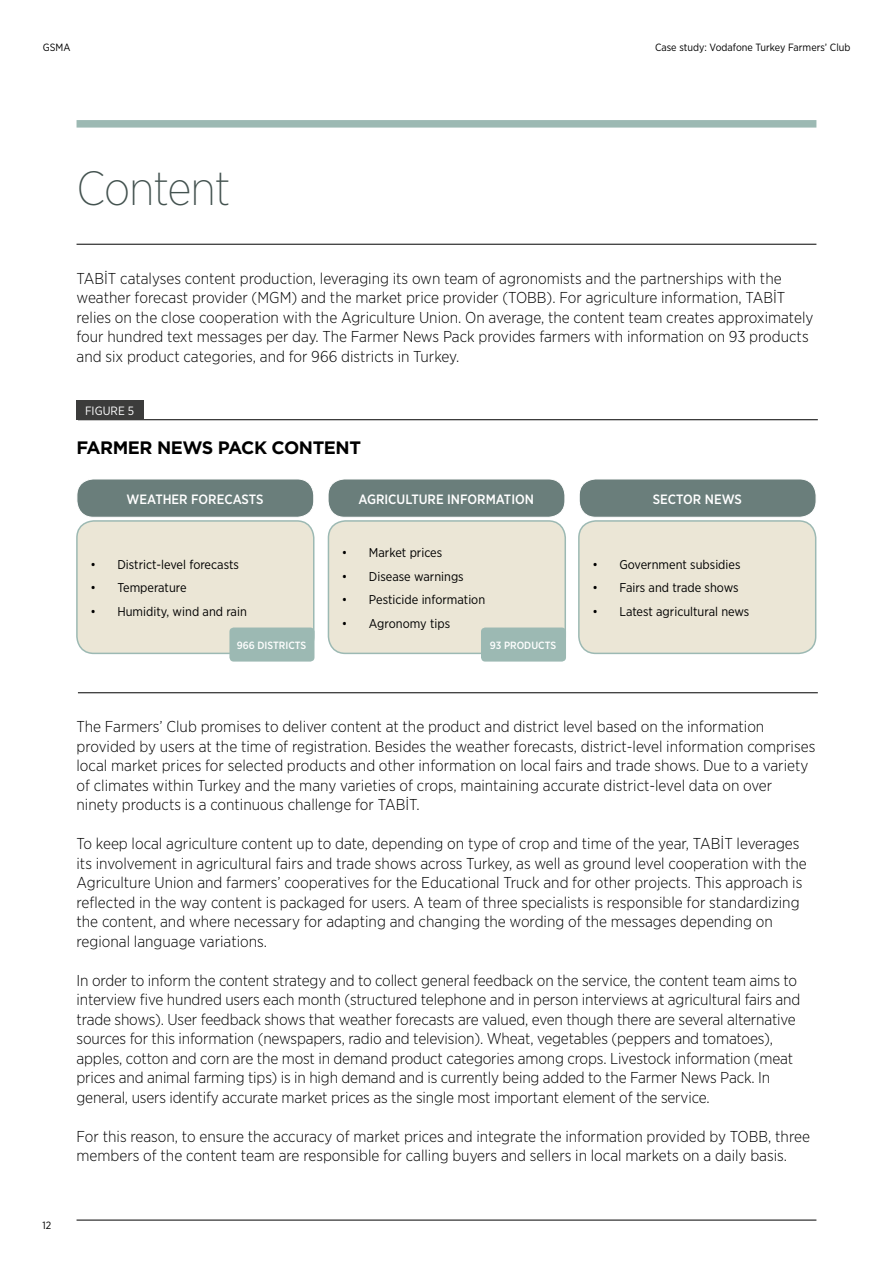
<style>
.page{position:relative;width:893px;height:1263px;background:#fff}
.page>*{position:absolute;margin:0;border:0;box-sizing:border-box;transform-origin:0 0}
.t1{font:200 48px "Gotham Narrow";letter-spacing:-.02em;color:#43524f}
.t2{font:700 18px "Gotham";letter-spacing:-.025em;color:#000}
.t3{font:300 15.75px/19.5px "Gotham Narrow";color:#000}
.t4{font:500 13.5px "Gotham Narrow";color:#fff}
.t5{font:12.75px "Gotham Narrow";color:#000}
.t6{font:12px "Gotham Narrow";color:#fff}
.t7{font:10.5px "Gotham Narrow";color:#000}
.t8{font:500 10.5px "Gotham Narrow";color:#fff}
</style>
<div class="page">
<div style="left:77px;top:120px;width:739px;height:8px;background:#9cb9b3"></div>
<hr style="left:77px;top:244px;width:739px;height:1px;background:#000">
<hr style="left:78px;top:419px;width:740px;height:1px;background:#000">
<hr style="left:78px;top:692px;width:740px;height:1px;background:#000">
<div style="left:77px;top:401px;width:67px;height:19px;background:#3c3c3b"></div>
<div style="left:77px;top:479px;width:237px;height:38px;background:#6a7e7b;border-radius:16px"></div>
<div style="left:77px;top:479px;width:237px;height:39px;border:1px solid #fff;border-radius:16px"></div>
<div style="left:77px;top:521px;width:237px;height:132px;background:#ebe6d6;border-radius:17px"></div>
<div style="left:76px;top:520px;width:238px;height:134px;border:2px solid #9cb9b3;border-radius:17px"></div>
<div style="left:328px;top:521px;width:237px;height:132px;background:#ebe6d6;border-radius:17px"></div>
<div style="left:328px;top:520px;width:238px;height:134px;border:2px solid #9cb9b3;border-radius:17px"></div>
<div style="left:579px;top:521px;width:237px;height:132px;background:#ebe6d6;border-radius:17px"></div>
<div style="left:578px;top:520px;width:238px;height:134px;border:2px solid #9cb9b3;border-radius:17px"></div>
<div style="left:328px;top:479px;width:237px;height:38px;background:#6a7e7b;border-radius:16px"></div>
<div style="left:328px;top:479px;width:237px;height:39px;border:1px solid #fff;border-radius:16px"></div>
<div style="left:579px;top:479px;width:237px;height:38px;background:#6a7e7b;border-radius:16px"></div>
<div style="left:579px;top:479px;width:237px;height:39px;border:1px solid #fff;border-radius:16px"></div>
<div style="left:229px;top:627px;width:85px;height:35px;background:#9cb9b3;border-radius:4px"></div>
<div style="left:481px;top:627px;width:85px;height:35px;background:#9cb9b3;border-radius:4px"></div>
<hr style="left:77px;top:1220px;width:739px;height:1px;background:#000">
<p class="t7" style="left:43px;top:41px;width:29px">GSMA</p>
<p class="t7" style="left:655px;top:41px;width:197px">Case study: Vodafone Turkey Farmers’ Club</p>
<h1 class="t1" style="left:77px;top:159px;width:156px">Content</h1>
<p class="t3" style="left:77px;top:268px;width:738px">TABİT catalyses content production, leveraging its own team of agronomists and the partnerships with the weather forecast provider (MGM) and the market price provider (TOBB). For agriculture information, TABİT relies on the close cooperation with the Agriculture Union. On average, the content team creates approximately four hundred text messages per day. The Farmer News Pack provides farmers with information on 93 products and six product categories, and for 966 districts in Turkey.</p>
<p class="t6" style="left:85px;top:403px;width:51px">FIGURE 5</p>
<p class="t2" style="left:77px;top:436px;width:286px">FARMER NEWS PACK CONTENT</p>
<p class="t4" style="left:127px;top:490px;width:138px">WEATHER FORECASTS</p>
<p class="t5" style="left:90px;top:556px;width:150px">• District-level forecasts</p>
<p class="t5" style="left:90px;top:580px;width:98px">• Temperature</p>
<p class="t5" style="left:90px;top:603px;width:158px">• Humidity, wind and rain</p>
<p class="t4" style="left:358px;top:490px;width:177px">AGRICULTURE INFORMATION</p>
<p class="t4" style="left:653px;top:490px;width:91px">SECTOR NEWS</p>
<p class="t5" style="left:342px;top:545px;width:102px">• Market prices</p>
<p class="t5" style="left:342px;top:568px;width:123px">• Disease warnings</p>
<p class="t5" style="left:342px;top:592px;width:145px">• Pesticide information</p>
<p class="t5" style="left:342px;top:615px;width:110px">• Agronomy tips</p>
<p class="t5" style="left:592px;top:556px;width:150px">• Government subsidies</p>
<p class="t5" style="left:592px;top:580px;width:148px">• Fairs and trade shows</p>
<p class="t5" style="left:592px;top:603px;width:159px">• Latest agricultural news</p>
<p class="t8" style="left:237px;top:638px;width:71px">966 DISTRICTS</p>
<p class="t8" style="left:490px;top:638px;width:68px">93 PRODUCTS</p>
<p class="t7" style="left:43px;top:1219px;width:10px">12</p>
<p class="t3" style="left:77px;top:716px;width:740px">The Farmers’ Club promises to deliver content at the product and district level based on the information provided by users at the time of registration. Besides the weather forecasts, district-level information comprises local market prices for selected products and other information on local fairs and trade shows. Due to a variety of climates within Turkey and the many varieties of crops, maintaining accurate district-level data on over ninety products is a continuous challenge for TABİT.</p>
<p class="t3" style="left:77px;top:833px;width:732px">To keep local agriculture content up to date, depending on type of crop and time of the year, TABİT leverages its involvement in agricultural fairs and trade shows across Turkey, as well as ground level cooperation with the Agriculture Union and farmers’ cooperatives for the Educational Truck and for other projects. This approach is reflected in the way content is packaged for users. A team of three specialists is responsible for standardizing the content, and where necessary for adapting and changing the wording of the messages depending on regional language variations.</p>
<p class="t3" style="left:77px;top:970px;width:725px">In order to inform the content strategy and to collect general feedback on the service, the content team aims to interview five hundred users each month (structured telephone and in person interviews at agricultural fairs and trade shows). User feedback shows that weather forecasts are valued, even though there are several alternative sources for this information (newspapers, radio and television). Wheat, vegetables (peppers and tomatoes), apples, cotton and corn are the most in demand product categories among crops. Livestock information (meat prices and animal farming tips) is in high demand and is currently being added to the Farmer News Pack. In general, users identify accurate market prices as the single most important element of the service.</p>
<p class="t3" style="left:77px;top:1126px;width:735px">For this reason, to ensure the accuracy of market prices and integrate the information provided by TOBB, three members of the content team are responsible for calling buyers and sellers in local markets on a daily basis.</p>
</div>
